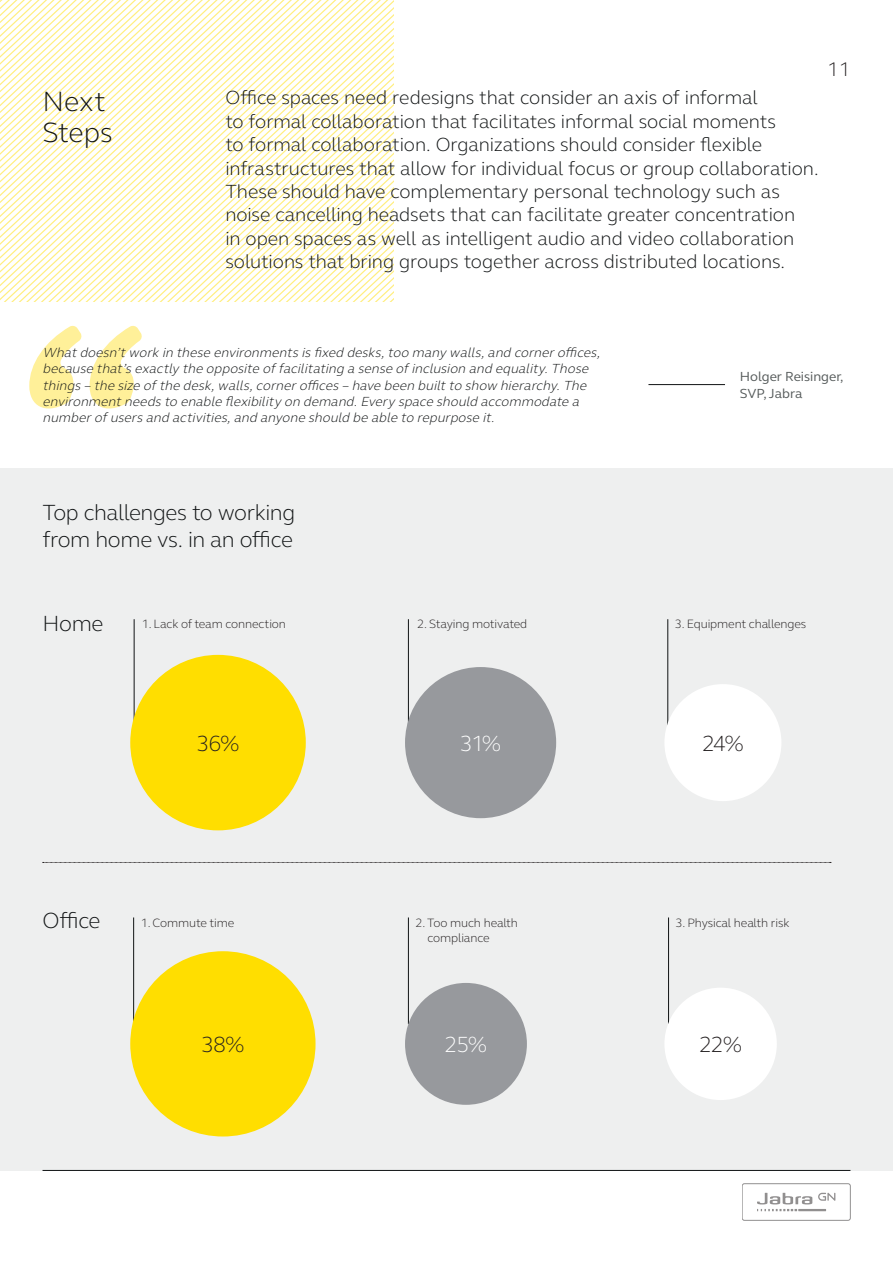
<style>
.page{position:relative;width:893px;height:1263px;background:#fff}
.page>*{position:absolute;margin:0;border:0;box-sizing:border-box;transform-origin:0 0}
.t1{font:300 28.65px/31.2px "GN Elliot";color:#101314}
.t2{font:300 22.5px/27px "GN Elliot";letter-spacing:-.02em;color:#101314}
.t3{font:300 22.5px "GN Elliot";letter-spacing:-.05em;color:#231f20}
.t4{font:300 22.5px "GN Elliot";color:#fff}
.t5{font:300 20.1px "GN Elliot";color:#231f20}
.t6{font:300 19.5px/23.4px "GN Elliot";letter-spacing:-.005em;color:#101314}
.t7{font:italic 300 13.5px/16.2px "GN Elliot";color:#101314}
.t8{font:13.5px/17px "GN Elliot";color:#545959}
.t9{font:300 12.3px/14.9px "GN Elliot";letter-spacing:-.01em;color:#231f20}
</style>
<div class="page">
<div style="left:0;top:468px;width:893px;height:702px;background:#eeefef"></div>
<svg style="left:0;top:0;width:393px;height:301px"></svg>
<svg style="left:29px;top:325px;width:113px;height:84px"></svg>
<hr style="left:648px;top:384px;width:77px;height:1px;background:#101314">
<hr style="left:134px;top:619px;width:1px;height:111px;background:#101314">
<div style="left:130px;top:655px;width:176px;height:175px;background:#ffde00;border-radius:50%"></div>
<hr style="left:408px;top:619px;width:1px;height:111px;background:#101314">
<div style="left:405px;top:667px;width:151px;height:151px;background:#97999d;border-radius:50%"></div>
<hr style="left:667px;top:619px;width:1px;height:107px;background:#101314">
<div style="left:664px;top:684px;width:117px;height:117px;background:#fff;border-radius:50%"></div>
<svg style="left:43px;top:862px;width:788px;height:1px"></svg>
<hr style="left:133px;top:917px;width:1px;height:107px;background:#101314">
<hr style="left:408px;top:917px;width:1px;height:107px;background:#101314">
<div style="left:405px;top:983px;width:122px;height:122px;background:#97999d;border-radius:50%"></div>
<div style="left:130px;top:951px;width:186px;height:185px;background:#ffde00;border-radius:50%"></div>
<hr style="left:668px;top:917px;width:1px;height:107px;background:#101314">
<div style="left:664px;top:988px;width:113px;height:112px;background:#fff;border-radius:50%"></div>
<div style="left:742px;top:1183px;width:108px;height:37px;border:1px solid #231f20;border-radius:2px"></div>
<svg style="left:757px;top:1193px;width:55px;height:18px"></svg>
<hr style="left:798px;top:1209px;width:28px;height:2px;background:#231f20">
<svg style="left:818px;top:1193px;width:17px;height:8px"></svg>
<hr style="left:43px;top:1170px;width:807px;height:1px;background:#101314">
<h1 class="t1" style="left:43px;top:85px;width:72px">Next<br>Steps</h1>
<p class="t6" style="left:225px;top:85px;width:595px">Office spaces need redesigns that consider an axis of informal<br>to formal collaboration that facilitates informal social moments<br>to formal collaboration. Organizations should consider flexible infrastructures that allow for individual focus or group collaboration.<br>These should have complementary personal technology such as noise cancelling headsets that can facilitate greater concentration<br>in open spaces as well as intelligent audio and video collaboration solutions that bring groups together across distributed locations.</p>
<p class="t5" style="left:827px;top:56px;width:25px">11</p>
<p class="t7" style="left:43px;top:344px;width:563px">Whatdoesn’twork in these environmentsisfixed desks,too many walls,and corneroffices, because that’sexactly the opposite offacilitating a sense ofinclusion and equality.Those things–the size ofthe desk,walls,corneroffices–have been builtto show hierarchy.The environmentneedsto enable flexibility on demand.Every space should accommodate a numberofusersand activities,and anyone should be able to repurpose it.</p>
<p class="t2" style="left:43px;top:498px;width:254px">Top challenges to working from home vs. in an office</p>
<p class="t2" style="left:43px;top:609px;width:62px">Home</p>
<p class="t9" style="left:142px;top:616px;width:146px">1. Lack of team connection</p>
<p class="t3" style="left:197px;top:728px;width:45px">36%</p>
<p class="t9" style="left:417px;top:616px;width:112px">2. Staying motivated</p>
<p class="t4" style="left:460px;top:728px;width:43px">31%</p>
<p class="t2" style="left:43px;top:906px;width:60px">Office</p>
<p class="t9" style="left:141px;top:915px;width:95px">1. Commute time</p>
<p class="t9" style="left:427px;top:915px;width:92px;text-indent:-12px">2. Too much health compliance</p>
<p class="t3" style="left:201px;top:1029px;width:45px">38%</p>
<p class="t4" style="left:445px;top:1029px;width:44px">25%</p>
<p class="t8" style="left:740px;top:368px;width:105px">Holger Reisinger,<br>SVP, Jabra</p>
<p class="t9" style="left:675px;top:616px;width:133px">3. Equipment challenges</p>
<p class="t3" style="left:702px;top:728px;width:43px">24%</p>
<p class="t9" style="left:676px;top:915px;width:115px">3. Physical health risk</p>
<p class="t3" style="left:699px;top:1029px;width:45px">22%</p>
</div>
